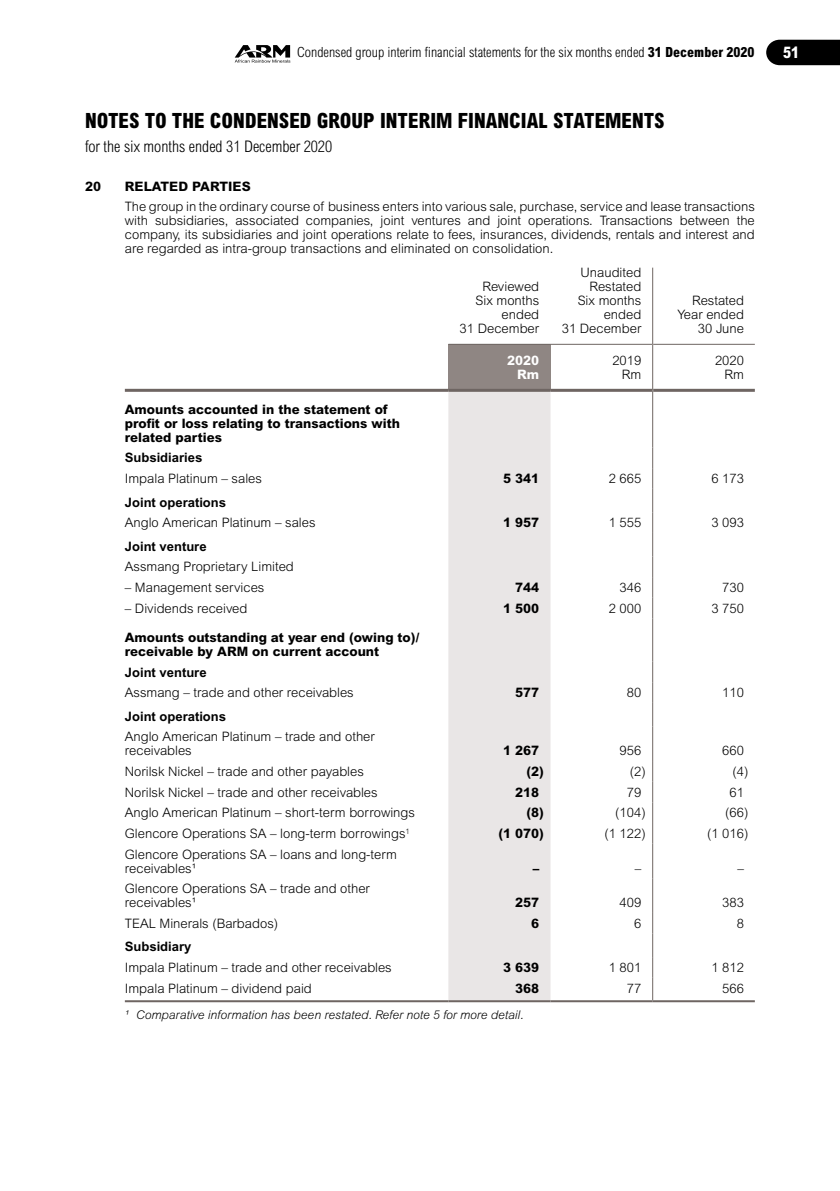
<style>
.page{position:relative;width:840px;height:1191px;background:#fff}
.page>*{position:absolute;margin:0;border:0;box-sizing:border-box;transform-origin:0 0}
.t1{font:800 condensed 21px "Arial MT Std";color:#000}
.t2{font:300 condensed 16px "Arial MT Std";color:#000}
.t3{font:800 condensed 16px "Arial MT Std";color:#fff}
.t4{font:300 condensed 14px "Arial MT Std";color:#000}
.t5{font:300 13px/14px "Arial MT Std";color:#000;text-align:right}
.t6{font:800 13px/14px "Arial MT Std";color:#000}
.t7{font:700 13px "Arial MT Std";color:#000}
.t8{font:800 13px/14px "Arial MT Std";color:#fff;text-align:right}
.t9{font:italic 300 12px "Arial MT Std";color:#000}
.s1{font-weight:800}
</style>
<div class="page">
<div style="left:448px;top:344px;width:102px;height:46px;background:#8f8683"></div>
<div style="left:448px;top:392px;width:102px;height:608px;background:#e9e6e6"></div>
<hr style="left:448px;top:344px;width:102px;height:1px;background:#6e6562">
<hr style="left:550px;top:344px;width:101px;height:1px;background:#6e6562">
<hr style="left:652px;top:344px;width:102px;height:1px;background:#6e6562">
<hr style="left:125px;top:389px;width:323px;height:3px;background:#6e6562">
<hr style="left:448px;top:389px;width:102px;height:3px;background:#6e6562">
<hr style="left:550px;top:389px;width:101px;height:3px;background:#6e6562">
<hr style="left:652px;top:389px;width:102px;height:3px;background:#6e6562">
<hr style="left:125px;top:1000px;width:323px;height:2px;background:#6e6562">
<hr style="left:448px;top:1000px;width:102px;height:2px;background:#6e6562">
<hr style="left:550px;top:1000px;width:102px;height:2px;background:#6e6562">
<hr style="left:652px;top:1000px;width:102px;height:2px;background:#6e6562">
<hr style="left:651px;top:268px;width:1px;height:76px;background:#6e6562">
<hr style="left:651px;top:344px;width:1px;height:46px;background:#6e6562">
<hr style="left:651px;top:390px;width:1px;height:57px;background:#6e6562">
<hr style="left:651px;top:618px;width:1px;height:43px;background:#6e6562">
<hr style="left:651px;top:726px;width:1px;height:35px;background:#6e6562">
<hr style="left:651px;top:843px;width:1px;height:35px;background:#6e6562">
<hr style="left:651px;top:878px;width:1px;height:35px;background:#6e6562">
<div style="left:766px;top:40px;width:73px;height:25px;background:#000"></div>
<svg style="left:234px;top:45px;width:56px;height:18px"></svg>
<p class="t4" style="left:297px;top:45px;width:458px">Condensed group interim financial statements for the six months ended <span class="s1">31 December 2020</span></p>
<p class="t3" style="left:782px;top:43px;width:17px">51</p>
<h1 class="t1" style="left:85px;top:108px;width:581px">NOTES TO THE CONDENSED GROUP INTERIM FINANCIAL STATEMENTS</h1>
<p class="t2" style="left:85px;top:138px;width:248px">for the six months ended 31 December 2020</p>
<p class="t6" style="left:85px;top:179px;width:17px">20</p>
<p class="t6" style="left:125px;top:179px;width:127px">RELATED PARTIES</p>
<p class="t5" style="left:125px;top:200px;width:631px;text-align:justify">The group in the ordinary course of business enters into various sale, purchase, service and lease transactions with subsidiaries, associated companies, joint ventures and joint operations. Transactions between the company, its subsidiaries and joint operations relate to fees, insurances, dividends, rentals and interest and are regarded as intra-group transactions and eliminated on consolidation.</p>
<p class="t5" style="left:459px;top:279px;width:81px">Reviewed<br>Six months ended<br>31 December</p>
<p class="t5" style="left:561px;top:265px;width:81px">Unaudited<br>Restated<br>Six months ended<br>31 December</p>
<p class="t5" style="left:677px;top:293px;width:68px">Restated<br>Year ended<br>30 June</p>
<p class="t8" style="left:507px;top:353px;width:33px">2020<br>Rm</p>
<p class="t5" style="left:612px;top:353px;width:30px">2019<br>Rm</p>
<p class="t5" style="left:714px;top:353px;width:30px">2020<br>Rm</p>
<p class="t6" style="left:125px;top:402px;width:276px">Amounts accounted in the statement of profit or loss relating to transactions with related parties</p>
<p class="t7" style="left:125px;top:450px;width:79px">Subsidiaries</p>
<p class="t5" style="left:125px;top:471px;width:138px">Impala Platinum – sales</p>
<p class="t6" style="left:503px;top:471px;width:37px">5 341</p>
<p class="t5" style="left:608px;top:471px;width:34px">2 665</p>
<p class="t5" style="left:711px;top:471px;width:34px">6 173</p>
<p class="t7" style="left:125px;top:494px;width:103px">Joint operations</p>
<p class="t5" style="left:125px;top:515px;width:192px">Anglo American Platinum – sales</p>
<p class="t6" style="left:503px;top:515px;width:37px">1 957</p>
<p class="t5" style="left:608px;top:515px;width:34px">1 555</p>
<p class="t5" style="left:711px;top:515px;width:34px">3 093</p>
<p class="t7" style="left:125px;top:538px;width:83px">Joint venture</p>
<p class="t5" style="left:125px;top:560px;width:170px">Assmang Proprietary Limited</p>
<p class="t5" style="left:125px;top:580px;width:141px">– Management services</p>
<p class="t6" style="left:515px;top:580px;width:25px">744</p>
<p class="t5" style="left:619px;top:580px;width:23px">346</p>
<p class="t5" style="left:721px;top:580px;width:23px">730</p>
<p class="t5" style="left:125px;top:601px;width:124px">– Dividends received</p>
<p class="t6" style="left:503px;top:601px;width:37px">1 500</p>
<p class="t5" style="left:608px;top:601px;width:34px">2 000</p>
<p class="t5" style="left:711px;top:601px;width:34px">3 750</p>
<p class="t6" style="left:125px;top:630px;width:296px">Amounts outstanding at year end (owing to)/ receivable by ARM on current account</p>
<p class="t7" style="left:125px;top:664px;width:83px">Joint venture</p>
<p class="t5" style="left:125px;top:685px;width:230px">Assmang – trade and other receivables</p>
<p class="t6" style="left:515px;top:685px;width:25px">577</p>
<p class="t5" style="left:626px;top:685px;width:16px">80</p>
<p class="t5" style="left:721px;top:685px;width:23px">110</p>
<p class="t7" style="left:125px;top:708px;width:103px">Joint operations</p>
<p class="t5" style="left:125px;top:729px;width:251px;text-align:left">Anglo American Platinum – trade and other receivables</p>
<p class="t6" style="left:503px;top:743px;width:37px">1 267</p>
<p class="t5" style="left:619px;top:743px;width:23px">956</p>
<p class="t5" style="left:721px;top:743px;width:23px">660</p>
<p class="t5" style="left:125px;top:764px;width:240px">Norilsk Nickel – trade and other payables</p>
<p class="t6" style="left:526px;top:764px;width:19px">(2)</p>
<p class="t5" style="left:629px;top:764px;width:17px">(2)</p>
<p class="t5" style="left:732px;top:764px;width:17px">(4)</p>
<p class="t5" style="left:125px;top:785px;width:254px">Norilsk Nickel – trade and other receivables</p>
<p class="t6" style="left:515px;top:784px;width:25px">218</p>
<p class="t5" style="left:626px;top:785px;width:16px">79</p>
<p class="t5" style="left:729px;top:785px;width:16px">61</p>
<p class="t5" style="left:125px;top:805px;width:291px">Anglo American Platinum – short-term borrowings</p>
<p class="t6" style="left:526px;top:805px;width:19px">(8)</p>
<p class="t5" style="left:615px;top:805px;width:32px">(104)</p>
<p class="t5" style="left:724px;top:805px;width:25px">(66)</p>
<p class="t5" style="left:125px;top:826px;width:286px">Glencore Operations SA – long-term borrowings<sup>1</sup></p>
<p class="t6" style="left:498px;top:826px;width:47px">(1 070)</p>
<p class="t5" style="left:604px;top:826px;width:43px">(1 122)</p>
<p class="t5" style="left:706px;top:826px;width:43px">(1 016)</p>
<p class="t5" style="left:125px;top:847px;width:273px;text-align:left">Glencore Operations SA – loans and long-term receivables¹</p>
<p class="t6" style="left:532px;top:860px;width:8px">–</p>
<p class="t5" style="left:634px;top:861px;width:8px">–</p>
<p class="t5" style="left:737px;top:861px;width:8px">–</p>
<p class="t5" style="left:125px;top:881px;width:246px;text-align:left">Glencore Operations SA – trade and other receivables¹</p>
<p class="t6" style="left:515px;top:895px;width:25px">257</p>
<p class="t5" style="left:619px;top:895px;width:23px">409</p>
<p class="t5" style="left:721px;top:895px;width:23px">383</p>
<p class="t5" style="left:125px;top:916px;width:155px">TEAL Minerals (Barbados)</p>
<p class="t6" style="left:531px;top:916px;width:9px">6</p>
<p class="t5" style="left:633px;top:916px;width:9px">6</p>
<p class="t5" style="left:736px;top:916px;width:9px">8</p>
<p class="t7" style="left:125px;top:939px;width:68px">Subsidiary</p>
<p class="t5" style="left:125px;top:960px;width:268px">Impala Platinum – trade and other receivables</p>
<p class="t6" style="left:503px;top:960px;width:37px">3 639</p>
<p class="t5" style="left:608px;top:960px;width:34px">1 801</p>
<p class="t5" style="left:711px;top:960px;width:34px">1 812</p>
<p class="t5" style="left:125px;top:981px;width:188px">Impala Platinum – dividend paid</p>
<p class="t6" style="left:515px;top:981px;width:25px">368</p>
<p class="t5" style="left:626px;top:981px;width:16px">77</p>
<p class="t5" style="left:721px;top:981px;width:23px">566</p>
<p class="t9" style="left:125px;top:1008px;width:400px">¹ Comparative information has been restated. Refer note 5 for more detail.</p>
</div>
